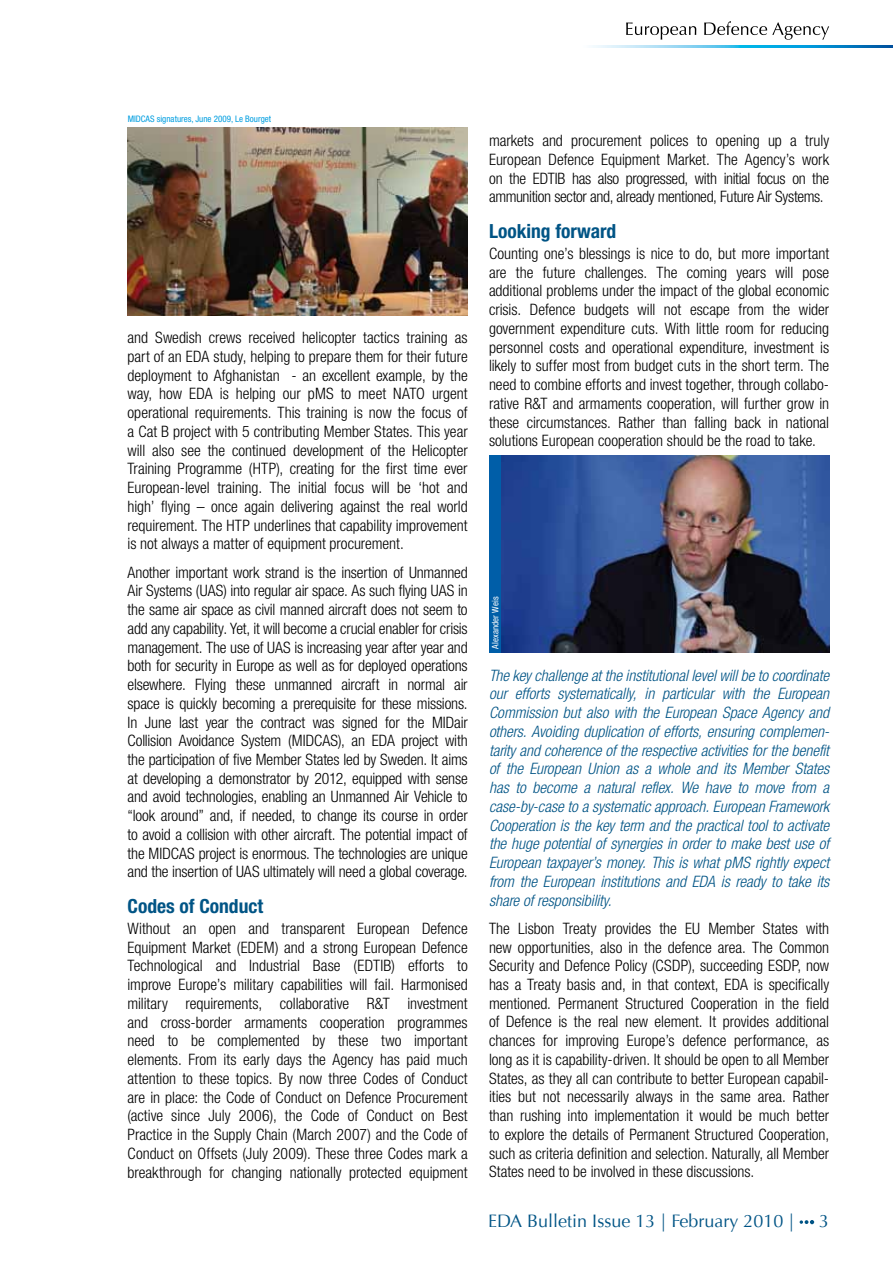
<style>
.page{position:relative;width:893px;height:1263px;background:#fff}
.page>*{position:absolute;margin:0;border:0;box-sizing:border-box;transform-origin:0 0}
.t1{font:700 condensed 19.5px "Helvetica Neue";color:#005485}
.t2{font:18px "Optima";color:#005485}
.t3{font:300 condensed 15.75px/18.8px "Helvetica Neue";letter-spacing:-.005em;color:#000;text-align:justify}
.t4{font:italic 300 condensed 15.75px/18.8px "Helvetica Neue";letter-spacing:-.005em;color:#005485;text-align:justify}
.t5{font:condensed 9px "Helvetica Neue";color:#009ee0}
.t6{font:condensed 9px "Helvetica Neue";letter-spacing:.01em;color:#fff}
</style>
<div class="page">
<svg style="left:592px;top:46px;width:301px;height:2px"></svg>
<svg style="left:800px;top:1220px;width:14px;height:4px"></svg>
<svg style="left:626px;top:23px;width:70px;height:17px"></svg>
<svg style="left:704px;top:21px;width:125px;height:19px"></svg>
<img style="left:501px;top:455px;width:328px;height:198px">
<img style="left:128px;top:128px;width:340px;height:187px">
<div style="left:489px;top:455px;width:12px;height:198px;background:#005ea8"></div>
<p class="t5" style="left:128px;top:114px;width:145px">MIDCAS signatures, June 2009, Le Bourget</p>
<p class="t3" style="left:128px;top:328px;width:342px">and Swedish crews received helicopter tactics training as part of an EDA study, helping to prepare them for their future deployment to Afghanistan - an excellent example, by the way, how EDA is helping our pMS to meet NATO urgent operational requirements. This training is now the focus of a Cat B project with 5 contributing Member States. This year will also see the continued development of the Helicopter Training Programme (HTP), creating for the first time ever European-level training. The initial focus will be ‘hot and high’ flying – once again delivering against the real world requirement. The HTP underlines that capability improvement is not always a matter of equipment procurement.</p>
<p class="t3" style="left:128px;top:562px;width:342px">Another important work strand is the insertion of Unmanned Air Systems (UAS) into regular air space. As such flying UAS in the same air space as civil manned aircraft does not seem to add any capability. Yet, it will become a crucial enabler for crisis management. The use of UAS is increasing year after year and both for security in Europe as well as for deployed operations elsewhere. Flying these unmanned aircraft in normal air space is quickly becoming a prerequisite for these missions.<br>In June last year the contract was signed for the MIDair Collision Avoidance System (MIDCAS), an EDA project with the participation of five Member States led by Sweden. It aims at developing a demonstrator by 2012, equipped with sense and avoid technologies, enabling an Unmanned Air Vehicle to “look around” and, if needed, to change its course in order to avoid a collision with other aircraft. The potential impact of the MIDCAS project is enormous. The technologies are unique and the insertion of UAS ultimately will need a global coverage.</p>
<p class="t1" style="left:128px;top:894px;width:137px">Codes of Conduct</p>
<p class="t3" style="left:128px;top:919px;width:342px">Without an open and transparent European Defence Equipment Market (EDEM) and a strong European Defence Technological and Industrial Base (EDTIB) efforts to improve Europe’s military capabilities will fail. Harmonised military requirements, collaborative R&amp;T investment and cross-border armaments cooperation programmes need to be complemented by these two important elements. From its early days the Agency has paid much attention to these topics. By now three Codes of Conduct are in place: the Code of Conduct on Defence Procurement (active since July 2006), the Code of Conduct on Best Practice in the Supply Chain (March 2007) and the Code of Conduct on Offsets (July 2009). These three Codes mark a breakthrough for changing nationally protected equipment</p>
<p class="t3" style="left:489px;top:131px;width:342px">markets and procurement polices to opening up a truly European Defence Equipment Market. The Agency’s work on the EDTIB has also progressed, with initial focus on the ammunition sector and, already mentioned, Future Air Systems.</p>
<p class="t1" style="left:489px;top:219px;width:129px">Looking forward</p>
<p class="t3" style="left:489px;top:244px;width:342px">Counting one’s blessings is nice to do, but more important are the future challenges. The coming years will pose additional problems under the impact of the global economic crisis. Defence budgets will not escape from the wider government expenditure cuts. With little room for reducing personnel costs and operational expenditure, investment is likely to suffer most from budget cuts in the short term. The need to combine efforts and invest together, through collabo&shy;rative R&amp;T and armaments cooperation, will further grow in these circumstances. Rather than falling back in national solutions European cooperation should be the road to take.</p>
<p class="t6" style="left:490px;top:649px;width:53px;rotate:-90deg">Alexander Weis</p>
<p class="t4" style="left:489px;top:666px;width:342px">The key challenge at the institutional level will be to coordinate our efforts systematically, in particular with the European Commission but also with the European Space Agency and others. Avoiding duplication of efforts, ensuring complemen&shy;tarity and coherence of the respective activities for the benefit of the European Union as a whole and its Member States has to become a natural reflex. We have to move from a case-by-case to a systematic approach. European Framework Cooperation is the key term and the practical tool to activate the huge potential of synergies in order to make best use of European taxpayer’s money. This is what pMS rightly expect from the European institutions and EDA is ready to take its share of responsibility.</p>
<p class="t3" style="left:489px;top:919px;width:342px">The Lisbon Treaty provides the EU Member States with new opportunities, also in the defence area. The Common Security and Defence Policy (CSDP), succeeding ESDP, now has a Treaty basis and, in that context, EDA is specifically mentioned. Permanent Structured Cooperation in the field of Defence is the real new element. It provides additional chances for improving Europe’s defence performance, as long as it is capability-driven. It should be open to all Member States, as they all can contribute to better European capabil&shy;ities but not necessarily always in the same area. Rather than rushing into implementation it would be much better to explore the details of Permanent Structured Cooperation, such as criteria definition and selection. Naturally, all Member States need to be involved in these discussions.</p>
<p class="t2" style="left:488px;top:1211px;width:308px">EDA Bulletin Issue 13 | February 2010 |</p>
<p class="t2" style="left:819px;top:1211px;width:12px">3</p>
</div>
